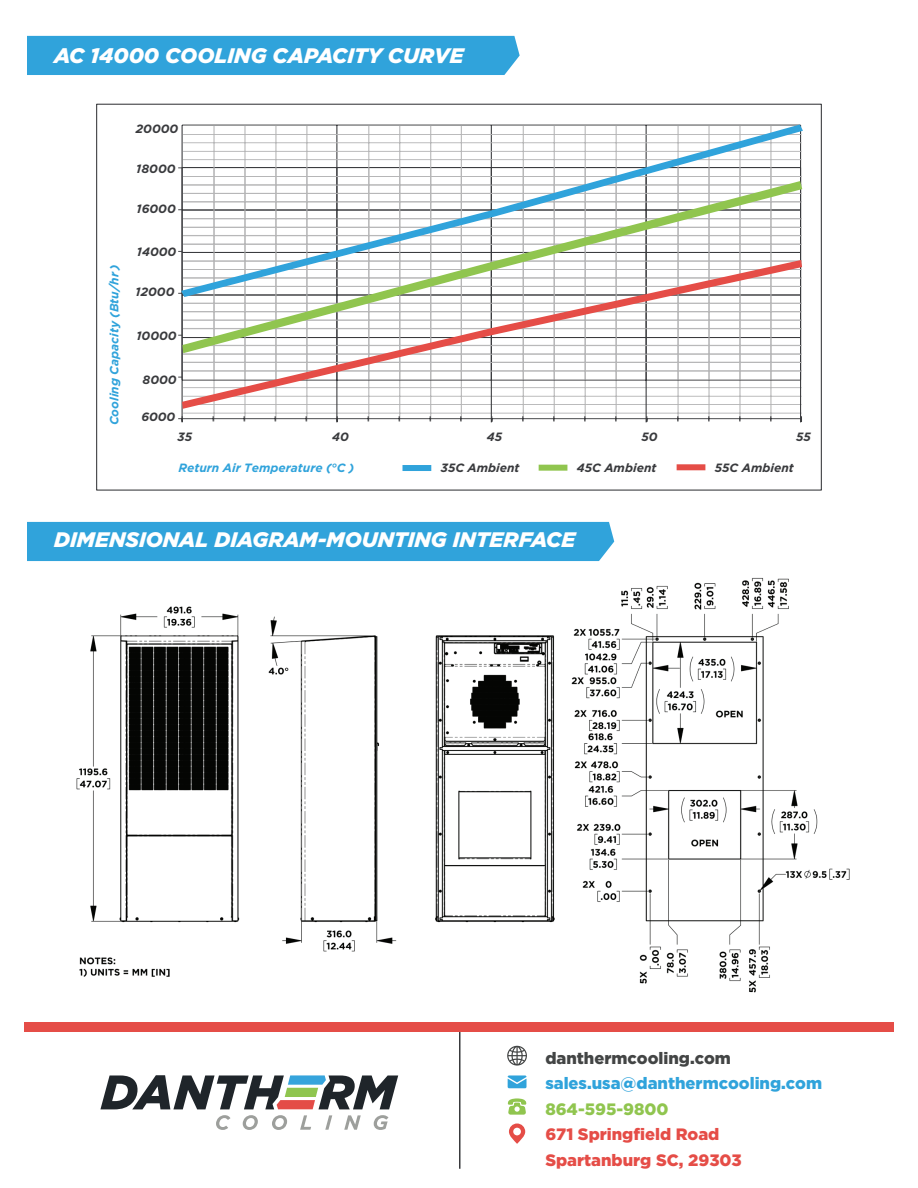
<style>
.page{position:relative;width:918px;height:1188px;background:#fff}
.page>*{position:absolute;margin:0;border:0;box-sizing:border-box;transform-origin:0 0}
.t1{font:italic 900 21px "Gotham";color:#fff}
.t2{font:900 16.5px/25.5px "Gotham";color:#e54d47}
.t3{font:900 16.5px "Gotham";color:#30a3db}
.t4{font:900 16.5px "Gotham";color:#434545}
.t5{font:900 16.5px "Gotham";color:#90c54f}
.t6{font:italic 700 12px "Gotham";color:#393a3d}
.t7{font:italic 700 12px "Gotham";color:#30a3db}
</style>
<div class="page">
<hr style="left:459px;top:1024px;width:1px;height:145px;background:#393a3d">
<img style="left:76px;top:577px;width:774px;height:416px">
<div style="left:27px;top:36px;width:493px;height:39px;background:#30a3db"></div>
<div style="left:27px;top:522px;width:587px;height:39px;background:#30a3db"></div>
<div style="left:24px;top:1022px;width:870px;height:9px;background:#e54d47"></div>
<svg style="left:508px;top:1075px;width:19px;height:13px"></svg>
<svg style="left:508px;top:1098px;width:18px;height:17px"></svg>
<svg style="left:507px;top:1046px;width:20px;height:20px"></svg>
<svg style="left:509px;top:1124px;width:16px;height:20px"></svg>
<svg style="left:216px;top:1115px;width:14px;height:15px"></svg>
<svg style="left:243px;top:1115px;width:15px;height:15px"></svg>
<svg style="left:272px;top:1115px;width:15px;height:15px"></svg>
<svg style="left:300px;top:1115px;width:11px;height:15px"></svg>
<svg style="left:325px;top:1115px;width:7px;height:15px"></svg>
<svg style="left:344px;top:1115px;width:17px;height:15px"></svg>
<svg style="left:374px;top:1115px;width:14px;height:15px"></svg>
<svg style="left:100px;top:1076px;width:298px;height:33px"></svg>
<hr style="left:183px;top:413px;width:619px;height:1px;background:#b6b6b7">
<hr style="left:770px;top:168px;width:1px;height:253px;background:#b6b6b7">
<hr style="left:739px;top:168px;width:1px;height:253px;background:#b6b6b7">
<hr style="left:709px;top:168px;width:1px;height:253px;background:#b6b6b7">
<hr style="left:678px;top:168px;width:1px;height:253px;background:#b6b6b7">
<hr style="left:616px;top:168px;width:1px;height:253px;background:#b6b6b7">
<hr style="left:585px;top:168px;width:1px;height:253px;background:#b6b6b7">
<hr style="left:554px;top:168px;width:1px;height:253px;background:#b6b6b7">
<hr style="left:523px;top:168px;width:1px;height:253px;background:#b6b6b7">
<hr style="left:461px;top:168px;width:1px;height:253px;background:#b6b6b7">
<hr style="left:430px;top:168px;width:1px;height:253px;background:#b6b6b7">
<hr style="left:399px;top:168px;width:1px;height:253px;background:#b6b6b7">
<hr style="left:368px;top:168px;width:1px;height:253px;background:#b6b6b7">
<hr style="left:306px;top:168px;width:1px;height:253px;background:#b6b6b7">
<hr style="left:275px;top:168px;width:1px;height:253px;background:#b6b6b7">
<hr style="left:244px;top:168px;width:1px;height:253px;background:#b6b6b7">
<hr style="left:214px;top:168px;width:1px;height:253px;background:#b6b6b7">
<div style="left:403px;top:465px;width:28px;height:6px;background:#30a3db"></div>
<div style="left:539px;top:465px;width:28px;height:6px;background:#90c54f"></div>
<div style="left:677px;top:464px;width:28px;height:6px;background:#e54d47"></div>
<hr style="left:800px;top:168px;width:1px;height:254px;background:#393a3d">
<hr style="left:646px;top:168px;width:1px;height:254px;background:#393a3d">
<hr style="left:491px;top:168px;width:1px;height:254px;background:#393a3d">
<hr style="left:336px;top:168px;width:1px;height:254px;background:#393a3d">
<hr style="left:182px;top:168px;width:1px;height:254px;background:#393a3d">
<hr style="left:182px;top:418px;width:619px;height:1px;background:#393a3d">
<svg style="left:178px;top:416px;width:5px;height:6px"></svg>
<svg style="left:178px;top:353px;width:624px;height:56px"></svg>
<svg style="left:178px;top:297px;width:624px;height:56px"></svg>
<svg style="left:178px;top:124px;width:644px;height:173px"></svg>
<h1 class="t1" style="left:54px;top:41px;width:411px">AC 14000 COOLING CAPACITY CURVE</h1>
<p class="t6" style="left:136px;top:121px;width:44px">20000</p>
<p class="t6" style="left:136px;top:161px;width:41px">18000</p>
<p class="t6" style="left:137px;top:201px;width:41px">16000</p>
<p class="t7" style="left:106px;top:425px;width:163px;rotate:-90deg">Cooling Capacity (Btu/hr )</p>
<p class="t6" style="left:137px;top:244px;width:41px">14000</p>
<p class="t6" style="left:136px;top:284px;width:40px">12000</p>
<p class="t6" style="left:136px;top:328px;width:42px">10000</p>
<p class="t6" style="left:142px;top:371px;width:36px">8000</p>
<p class="t6" style="left:141px;top:409px;width:35px">6000</p>
<p class="t6" style="left:178px;top:429px;width:16px">35</p>
<p class="t6" style="left:332px;top:429px;width:18px">40</p>
<p class="t6" style="left:487px;top:429px;width:17px">45</p>
<p class="t6" style="left:641px;top:429px;width:18px">50</p>
<p class="t6" style="left:796px;top:429px;width:16px">55</p>
<p class="t7" style="left:178px;top:459px;width:177px">Return Air Temperature (°C )</p>
<p class="t6" style="left:441px;top:460px;width:80px">35C Ambient</p>
<p class="t6" style="left:577px;top:460px;width:81px">45C Ambient</p>
<p class="t6" style="left:715px;top:460px;width:80px">55C Ambient</p>
<h1 class="t1" style="left:54px;top:525px;width:523px">DIMENSIONAL DIAGRAM-MOUNTING INTERFACE</h1>
<h2 class="t4" style="left:545px;top:1048px;width:187px">danthermcooling.com</h2>
<h2 class="t3" style="left:545px;top:1074px;width:278px">sales.usa@danthermcooling.com</h2>
<h2 class="t5" style="left:545px;top:1099px;width:125px">864-595-9800</h2>
<h2 class="t2" style="left:545px;top:1121px;width:198px">671 Springfield Road<br>Spartanburg SC, 29303</h2>
</div>
